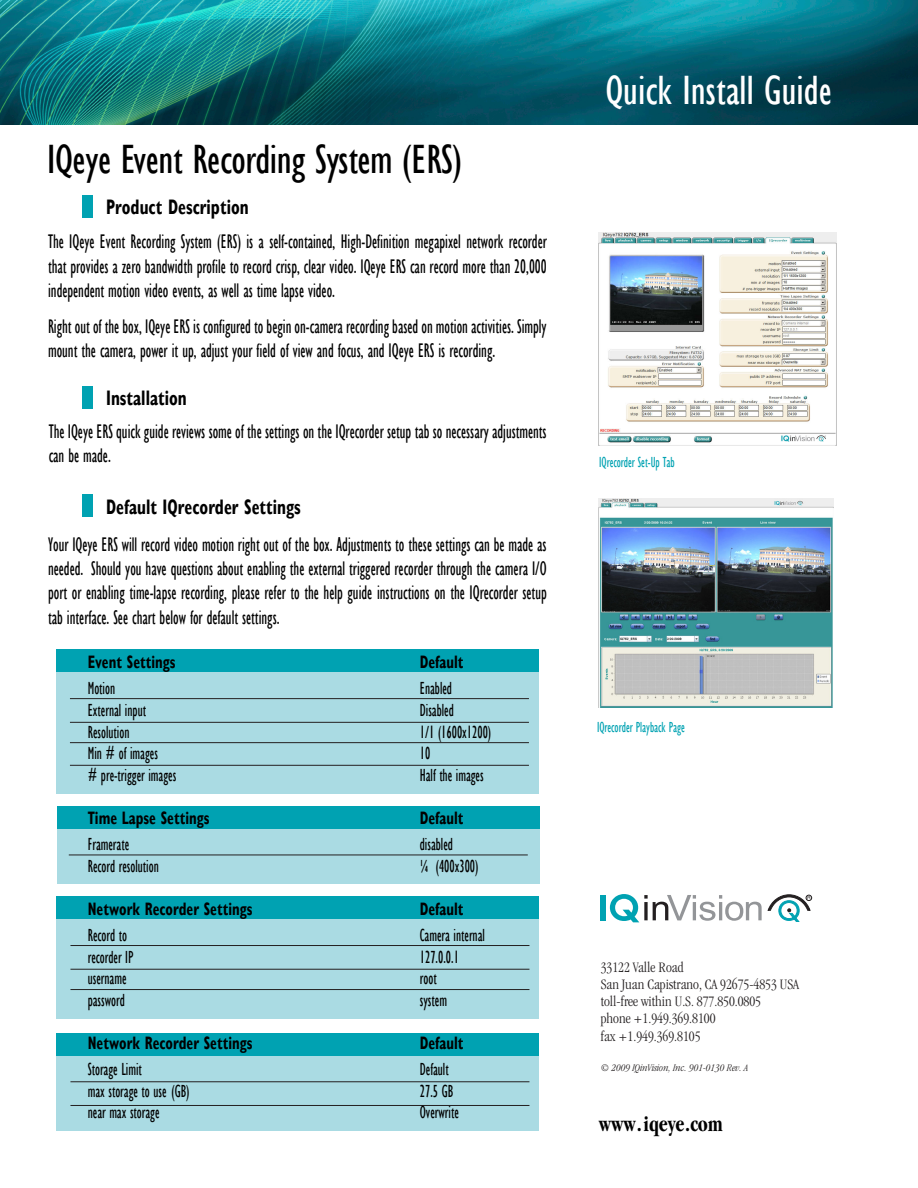
<style>
.page{position:relative;width:918px;height:1188px;background:#fff}
.page>*{position:absolute;margin:0;border:0;box-sizing:border-box;transform-origin:0 0}
.t1{font:42px "Gill Sans Condensed";letter-spacing:-.01em;color:#000}
.t2{font:42px "Gill Sans Condensed";color:#fff}
.t3{font:700 condensed 22.5px "Garamond";color:#000;scale:.9 1}
.t4{font:700 21px "Gill Sans Condensed";color:#000;scale:.8 1}
.t5{font:20.25px/24.3px "Gill Sans Condensed";color:#000;text-align:justify;scale:.8 1}
.t6{font:18px "Gill Sans Condensed";color:#000;scale:.8 1}
.t7{font:700 18px "Gill Sans Condensed";color:#000;scale:.8 1}
.t8{font:300 condensed 15px "Garamond";color:#231f20}
.t9{font:15px "Gill Sans Condensed";color:#00a2b2;scale:.8 1}
.t10{font:italic 300 condensed 10.5px "Garamond";color:#231f20}
</style>
<div class="page">
<img style="left:0;top:0;width:918px;height:124px">
<div style="left:82px;top:195px;width:11px;height:23px;background:#00a2b2"></div>
<div style="left:82px;top:386px;width:11px;height:23px;background:#00a2b2"></div>
<div style="left:82px;top:494px;width:11px;height:23px;background:#00a2b2"></div>
<div style="left:601px;top:895px;width:5px;height:25px;background:#00a2b2"></div>
<svg style="left:610px;top:894px;width:202px;height:28px"></svg>
<div style="left:57px;top:1055px;width:482px;height:76px;background:#aadbe3"></div>
<div style="left:57px;top:1033px;width:482px;height:22px;background:#00a2b2"></div>
<hr style="left:70px;top:1082px;width:459px;height:1px;background:#231f20">
<hr style="left:70px;top:1105px;width:459px;height:1px;background:#231f20">
<div style="left:57px;top:918px;width:482px;height:101px;background:#aadbe3"></div>
<div style="left:57px;top:897px;width:482px;height:22px;background:#00a2b2"></div>
<hr style="left:70px;top:945px;width:459px;height:1px;background:#231f20">
<hr style="left:70px;top:969px;width:459px;height:1px;background:#231f20">
<hr style="left:70px;top:989px;width:459px;height:1px;background:#231f20">
<div style="left:56px;top:671px;width:483px;height:123px;background:#aadbe3"></div>
<div style="left:57px;top:828px;width:482px;height:56px;background:#aadbe3"></div>
<div style="left:57px;top:807px;width:482px;height:22px;background:#00a2b2"></div>
<div style="left:56px;top:650px;width:483px;height:22px;background:#00a2b2"></div>
<hr style="left:70px;top:698px;width:459px;height:1px;background:#231f20">
<hr style="left:70px;top:722px;width:459px;height:1px;background:#231f20">
<hr style="left:70px;top:742px;width:459px;height:1px;background:#231f20">
<hr style="left:70px;top:765px;width:459px;height:1px;background:#231f20">
<hr style="left:69px;top:855px;width:459px;height:1px;background:#231f20">
<img style="left:598px;top:232px;width:238px;height:213px">
<img style="left:598px;top:498px;width:236px;height:210px">
<p class="t1" style="left:47px;top:136px;width:417px">IQeye Event Recording System (ERS)</p>
<p class="t4" style="left:106px;top:194px;width:180px">Product Description</p>
<p class="t5" style="left:48px;top:230px;width:625px">The IQeye Event Recording System (ERS) is a self-contained, High-Definition megapixel network recorder that provides a zero bandwidth profile to record crisp, clear video. IQeye ERS can record more than 20,000 independent motion video events, as well as time lapse video.</p>
<p class="t5" style="left:48px;top:315px;width:625px">Right out of the box, IQeye ERS is configured to begin on-camera recording based on motion activities. Simply mount the camera, power it up, adjust your field of view and focus, and IQeye ERS is recording.</p>
<p class="t4" style="left:106px;top:385px;width:102px">Installation</p>
<p class="t5" style="left:49px;top:420px;width:624px">The IQeye ERS quick guide reviews some of the settings on the IQrecorder setup tab so necessary adjustments can be made.</p>
<p class="t4" style="left:106px;top:494px;width:245px">Default IQrecorder Settings</p>
<p class="t5" style="left:48px;top:532px;width:625px">Your IQeye ERS will record video motion right out of the box. Adjustments to these settings can be made as needed. Should you have questions about enabling the external triggered recorder through the camera I/O port or enabling time-lapse recording, please refer to the help guide instructions on the IQrecorder setup tab interface. See chart below for default settings.</p>
<p class="t7" style="left:88px;top:651px;width:111px">Event Settings</p>
<p class="t7" style="left:420px;top:651px;width:56px">Default</p>
<p class="t6" style="left:88px;top:679px;width:36px">Motion</p>
<p class="t6" style="left:420px;top:679px;width:42px">Enabled</p>
<p class="t6" style="left:88px;top:700px;width:74px">External input</p>
<p class="t6" style="left:420px;top:700px;width:44px">Disabled</p>
<p class="t6" style="left:88px;top:722px;width:54px">Resolution</p>
<p class="t6" style="left:420px;top:722px;width:91px">1/1 (1600x1200)</p>
<p class="t6" style="left:88px;top:744px;width:89px">Min # of images</p>
<p class="t6" style="left:420px;top:744px;width:15px">10</p>
<p class="t6" style="left:88px;top:765px;width:112px"># pre-trigger images</p>
<p class="t6" style="left:420px;top:765px;width:81px">Half the images</p>
<p class="t7" style="left:88px;top:807px;width:154px">Time Lapse Settings</p>
<p class="t7" style="left:420px;top:807px;width:56px">Default</p>
<p class="t6" style="left:88px;top:834px;width:53px">Framerate</p>
<p class="t6" style="left:420px;top:834px;width:43px">disabled</p>
<p class="t6" style="left:88px;top:856px;width:90px">Record resolution</p>
<p class="t6" style="left:420px;top:856px;width:75px">¼ (400x300)</p>
<p class="t7" style="left:88px;top:898px;width:207px">Network Recorder Settings</p>
<p class="t7" style="left:420px;top:898px;width:56px">Default</p>
<p class="t6" style="left:88px;top:925px;width:51px">Record to</p>
<p class="t6" style="left:420px;top:925px;width:83px">Camera internal</p>
<p class="t6" style="left:88px;top:947px;width:59px">recorder IP</p>
<p class="t6" style="left:420px;top:947px;width:50px">127.0.0.1</p>
<p class="t6" style="left:88px;top:969px;width:50px">username</p>
<p class="t6" style="left:420px;top:969px;width:23px">root</p>
<p class="t6" style="left:88px;top:990px;width:48px">password</p>
<p class="t6" style="left:420px;top:990px;width:35px">system</p>
<p class="t7" style="left:88px;top:1032px;width:207px">Network Recorder Settings</p>
<p class="t7" style="left:420px;top:1032px;width:56px">Default</p>
<p class="t6" style="left:88px;top:1059px;width:69px">Storage Limit</p>
<p class="t6" style="left:420px;top:1059px;width:38px">Default</p>
<p class="t6" style="left:88px;top:1081px;width:129px">max storage to use (GB)</p>
<p class="t6" style="left:420px;top:1081px;width:43px">27.5 GB</p>
<p class="t6" style="left:88px;top:1103px;width:91px">near max storage</p>
<p class="t6" style="left:420px;top:1103px;width:50px">Overwrite</p>
<p class="t2" style="left:605px;top:67px;width:228px">Quick Install Guide</p>
<p class="t9" style="left:599px;top:454px;width:96px">IQrecorder Set-Up Tab</p>
<p class="t9" style="left:597px;top:719px;width:112px">IQrecorder Playback Page</p>
<p class="t8" style="left:601px;top:959px;width:84px">33122 Valle Road</p>
<p class="t8" style="left:601px;top:976px;width:200px">San Juan Capistrano, CA 92675-4853 USA</p>
<p class="t8" style="left:601px;top:993px;width:162px">toll-free within U.S. 877.850.0805</p>
<p class="t8" style="left:601px;top:1010px;width:116px">phone +1.949.369.8100</p>
<p class="t8" style="left:601px;top:1028px;width:101px">fax +1.949.369.8105</p>
<p class="t10" style="left:601px;top:1062px;width:149px">© 2009 IQinVision, Inc. 901-0130 Rev. A</p>
<p class="t3" style="left:599px;top:1111px;width:139px">www.iqeye.com</p>
</div>
